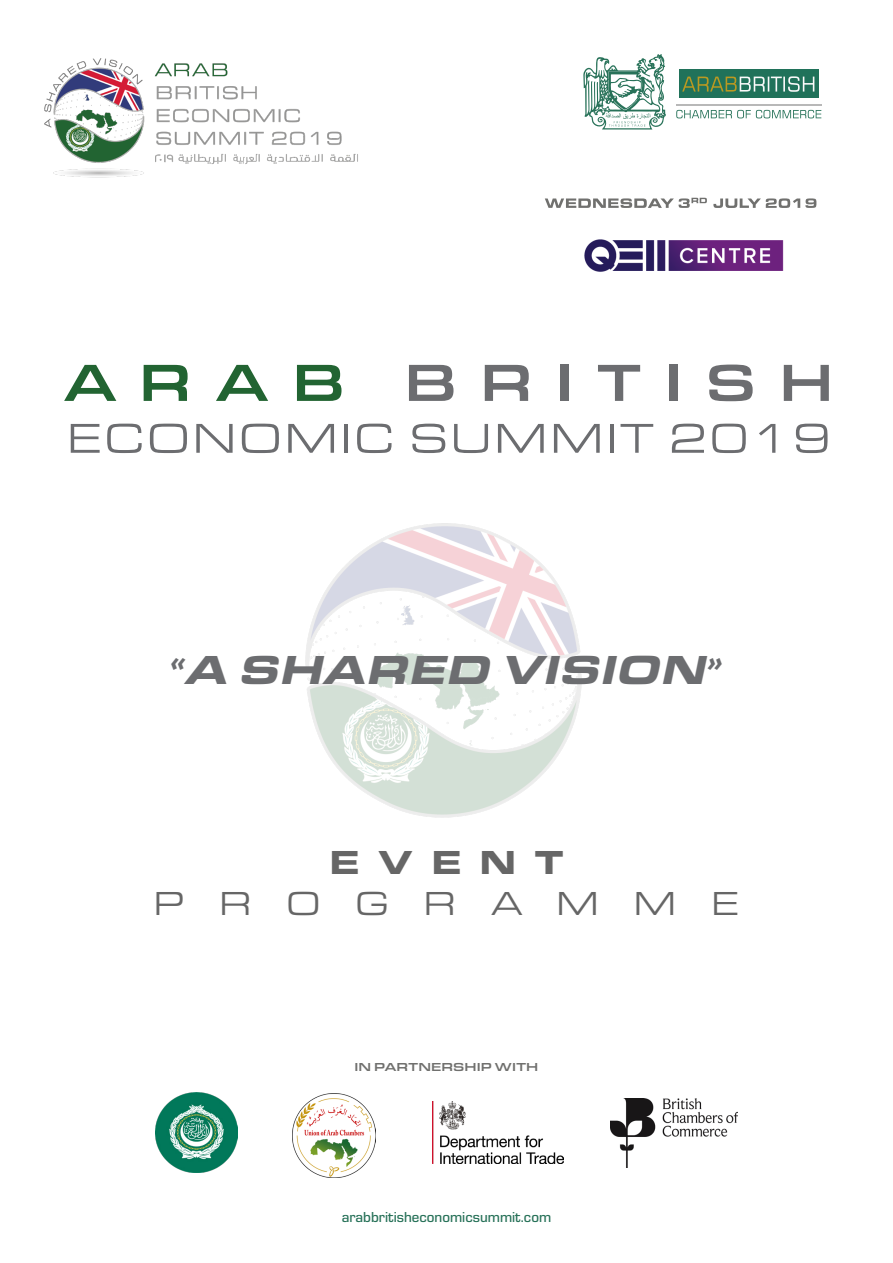
<style>
.page{position:relative;width:893px;height:1263px;background:#fff}
.page>*{position:absolute;margin:0;border:0;box-sizing:border-box;transform-origin:0 0}
.t1{font:italic 900 42px "Eurostile Ext";color:#6c6d70}
.t2{font:34.5px "Eurostile Ext";letter-spacing:1em;color:#666}
.t3{font:900 34.5px "Eurostile Ext";letter-spacing:.52em;color:#666}
.t4{font:500 15px "Eurostile";color:#287259}
.t5{font:500 12px "Eurostile Ext";color:#70706e}
</style>
<div class="page">
<img style="left:305px;top:523px;width:277px;height:295px">
<div style="left:680px;top:69px;width:139px;height:29px;background:#20725a"></div>
<svg style="left:583px;top:54px;width:83px;height:76px"></svg>
<svg style="left:676px;top:110px;width:145px;height:8px"></svg>
<hr style="left:677px;top:104px;width:145px;height:1px;background:#b8b8b8">
<svg style="left:682px;top:76px;width:132px;height:16px"></svg>
<img style="left:44px;top:58px;width:314px;height:120px">
<img style="left:584px;top:239px;width:200px;height:33px">
<svg style="left:64px;top:365px;width:52px;height:36px"></svg>
<svg style="left:144px;top:365px;width:44px;height:36px"></svg>
<svg style="left:216px;top:365px;width:52px;height:36px"></svg>
<svg style="left:297px;top:365px;width:44px;height:36px"></svg>
<svg style="left:409px;top:365px;width:44px;height:36px"></svg>
<svg style="left:485px;top:365px;width:44px;height:36px"></svg>
<div style="left:560px;top:365px;width:9px;height:36px;background:#6c6d70"></div>
<svg style="left:598px;top:365px;width:42px;height:36px"></svg>
<div style="left:669px;top:365px;width:9px;height:36px;background:#6c6d70"></div>
<svg style="left:709px;top:365px;width:44px;height:36px"></svg>
<svg style="left:784px;top:365px;width:45px;height:36px"></svg>
<svg style="left:71px;top:424px;width:29px;height:29px"></svg>
<svg style="left:107px;top:424px;width:35px;height:29px"></svg>
<svg style="left:150px;top:424px;width:37px;height:29px"></svg>
<svg style="left:196px;top:424px;width:37px;height:29px"></svg>
<svg style="left:242px;top:424px;width:37px;height:29px"></svg>
<svg style="left:288px;top:424px;width:46px;height:29px"></svg>
<hr style="left:344px;top:424px;width:4px;height:29px;background:#6c6d70">
<svg style="left:357px;top:424px;width:34px;height:29px"></svg>
<svg style="left:412px;top:424px;width:33px;height:29px"></svg>
<svg style="left:454px;top:424px;width:34px;height:29px"></svg>
<svg style="left:498px;top:424px;width:46px;height:29px"></svg>
<svg style="left:554px;top:424px;width:46px;height:29px"></svg>
<hr style="left:610px;top:424px;width:3px;height:29px;background:#6c6d70">
<svg style="left:620px;top:424px;width:33px;height:29px"></svg>
<svg style="left:672px;top:424px;width:32px;height:29px"></svg>
<svg style="left:712px;top:424px;width:34px;height:29px"></svg>
<svg style="left:759px;top:424px;width:16px;height:29px"></svg>
<svg style="left:796px;top:424px;width:31px;height:29px"></svg>
<img style="left:156px;top:1093px;width:81px;height:80px">
<img style="left:610px;top:1098px;width:127px;height:69px">
<img style="left:433px;top:1102px;width:131px;height:62px">
<img style="left:292px;top:1094px;width:84px;height:84px">
<svg style="left:545px;top:198px;width:162px;height:10px"></svg>
<svg style="left:713px;top:198px;width:103px;height:10px"></svg>
<p class="t1" style="left:170px;top:638px;width:554px"><sup>«</sup>A SHARED VISION<sup>»</sup></p>
<p class="t3" style="left:329px;top:836px;width:236px">EVENT</p>
<p class="t2" style="left:154px;top:881px;width:587px">PROGRAMME</p>
<p class="t5" style="left:354px;top:1058px;width:185px">IN PARTNERSHIP WITH</p>
<p class="t4" style="left:342px;top:1207px;width:211px">arabbritisheconomicsummit.com</p>
</div>
